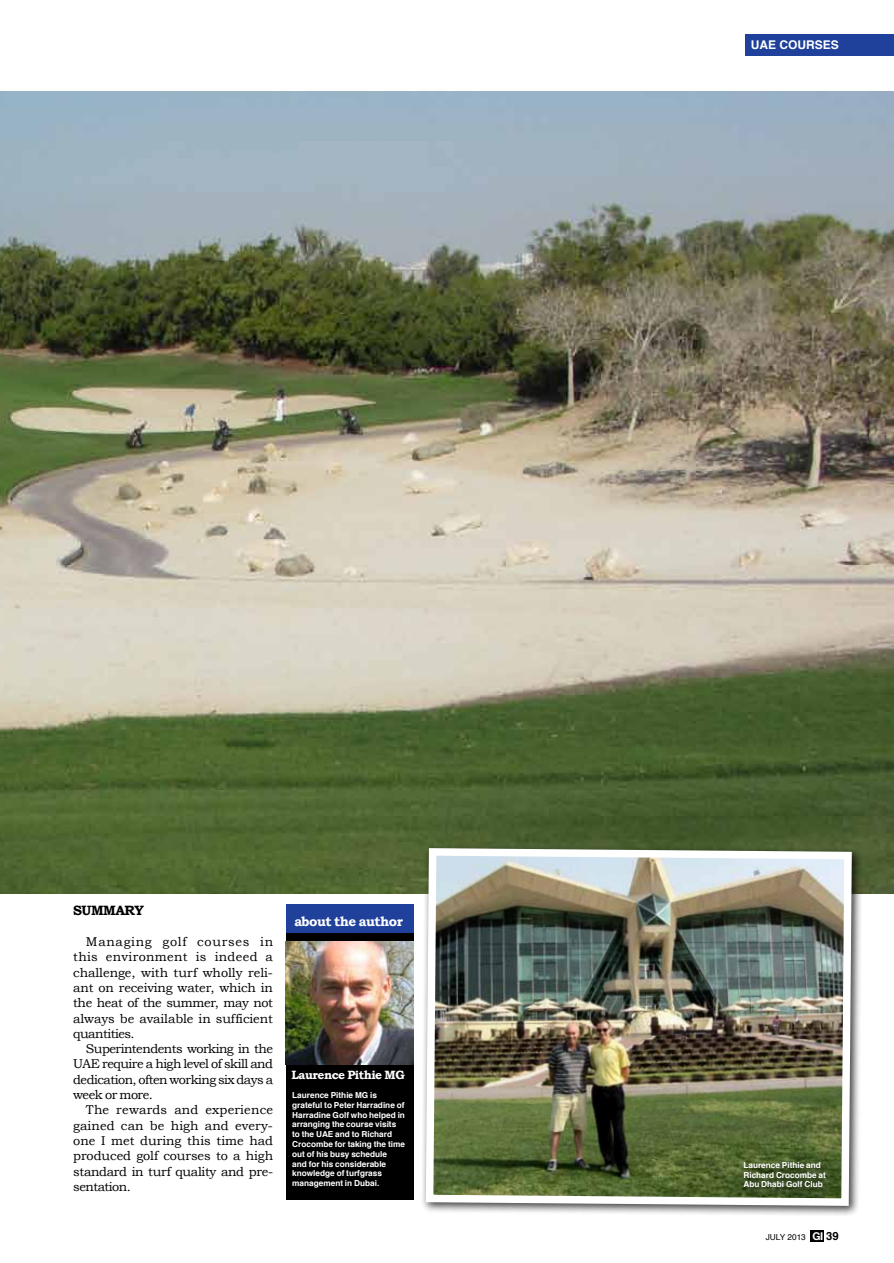
<style>
.page{position:relative;width:894px;height:1263px;background:#fff}
.page>*{position:absolute;margin:0;border:0;box-sizing:border-box;transform-origin:0 0}
.t1{font:700 13.5px "Bookman Old Style";letter-spacing:-.04em;color:#fff}
.t2{font:700 13.5px "Bookman Old Style";letter-spacing:-.04em;color:#000}
.t3{font:12.75px "Bookman Old Style";letter-spacing:-.01em;color:#000}
.t4{font:12.75px "Bookman Old Style";letter-spacing:-.04em;color:#000}
.t5{font:12.75px "Bookman Old Style";letter-spacing:-.03em;color:#000}
.t6{font:12.75px "Bookman Old Style";letter-spacing:.025em;color:#000}
.t7{font:12.75px "Bookman Old Style";letter-spacing:.015em;color:#000}
.t8{font:12.75px "Bookman Old Style";letter-spacing:.055em;color:#000}
.t9{font:700 12px "Bookman Old Style";letter-spacing:-.04em;color:#fff}
.t10{font:700 12px "Helvetica";color:#fff}
.t11{font:700 8.25px/9.8px "Helvetica";color:#fff}
.t12{font:8.25px "Helvetica";color:#000}
.s1{font-family:"Helvetica Neue";font-weight:700;font-size:10.8px;color:#fff}
.s2{font-weight:700;font-size:11.25px}
</style>
<div class="page">
<div style="left:810px;top:1230px;width:14px;height:11px;background:#000"></div>
<div style="left:745px;top:34px;width:149px;height:21px;background:#20419b"></div>
<img style="left:0;top:91px;width:894px;height:802px">
<div style="left:421px;top:843px;width:442px;height:374px;background:#000;opacity:.75"></div>
<img style="left:422px;top:844px;width:433px;height:366px">
<div style="left:286px;top:930px;width:127px;height:269px;background:#000"></div>
<img style="left:286px;top:941px;width:127px;height:124px">
<div style="left:286px;top:904px;width:127px;height:29px;background:#20419b"></div>
<div style="left:739px;top:1157px;width:97px;height:41px;background:#000;opacity:.75"></div>
<p class="t10" style="left:751px;top:35px;width:90px">UAE COURSES</p>
<p class="t2" style="left:73px;top:903px;width:72px">SUMMARY</p>
<p class="t8" style="left:86px;top:934px;width:189px">Managing golf courses in</p>
<p class="t6" style="left:73px;top:950px;width:201px">this environment is indeed a</p>
<p class="t3" style="left:73px;top:965px;width:201px">challenge, with turf wholly reli-</p>
<p class="t3" style="left:73px;top:980px;width:201px">ant on receiving water, which in</p>
<p class="t5" style="left:73px;top:996px;width:201px">the heat of the summer, may not</p>
<p class="t3" style="left:73px;top:1011px;width:201px">always be available in sufficient</p>
<p class="t4" style="left:73px;top:1026px;width:63px">quantities.</p>
<p class="t4" style="left:86px;top:1041px;width:189px">Superintendents working in the</p>
<p class="t4" style="left:73px;top:1057px;width:201px">UAE require a high level of skill and</p>
<p class="t4" style="left:73px;top:1072px;width:201px">dedication, often working six days a</p>
<p class="t4" style="left:73px;top:1087px;width:81px">week or more.</p>
<p class="t7" style="left:86px;top:1103px;width:189px">The rewards and experience</p>
<p class="t3" style="left:73px;top:1118px;width:201px">gained can be high and every-</p>
<p class="t3" style="left:73px;top:1133px;width:201px">one I met during this time had</p>
<p class="t3" style="left:73px;top:1149px;width:201px">produced golf courses to a high</p>
<p class="t3" style="left:73px;top:1164px;width:201px">standard in turf quality and pre-</p>
<p class="t4" style="left:73px;top:1179px;width:59px">sentation.</p>
<p class="t1" style="left:294px;top:913px;width:110px">about the author</p>
<p class="t9" style="left:291px;top:1068px;width:115px">Laurence Pithie MG</p>
<p class="t11" style="left:292px;top:1090px;width:114px">Laurence Pithie MG is grateful to Peter Harradine of<br>Harradine Golf who helped in arranging the course visits to the UAE and to Richard<br>Crocombe for taking the time out of his busy schedule<br>and for his considerable knowledge of turfgrass management in Dubai.</p>
<p class="t11" style="left:743px;top:1160px;width:84px">Laurence Pithie and<br>Richard Crocombe at<br>Abu Dhabi Golf Club</p>
<p class="t12" style="left:766px;top:1231px;width:74px">JULY 2013 <span class="s1">GI</span> <span class="s2">39</span></p>
</div>
